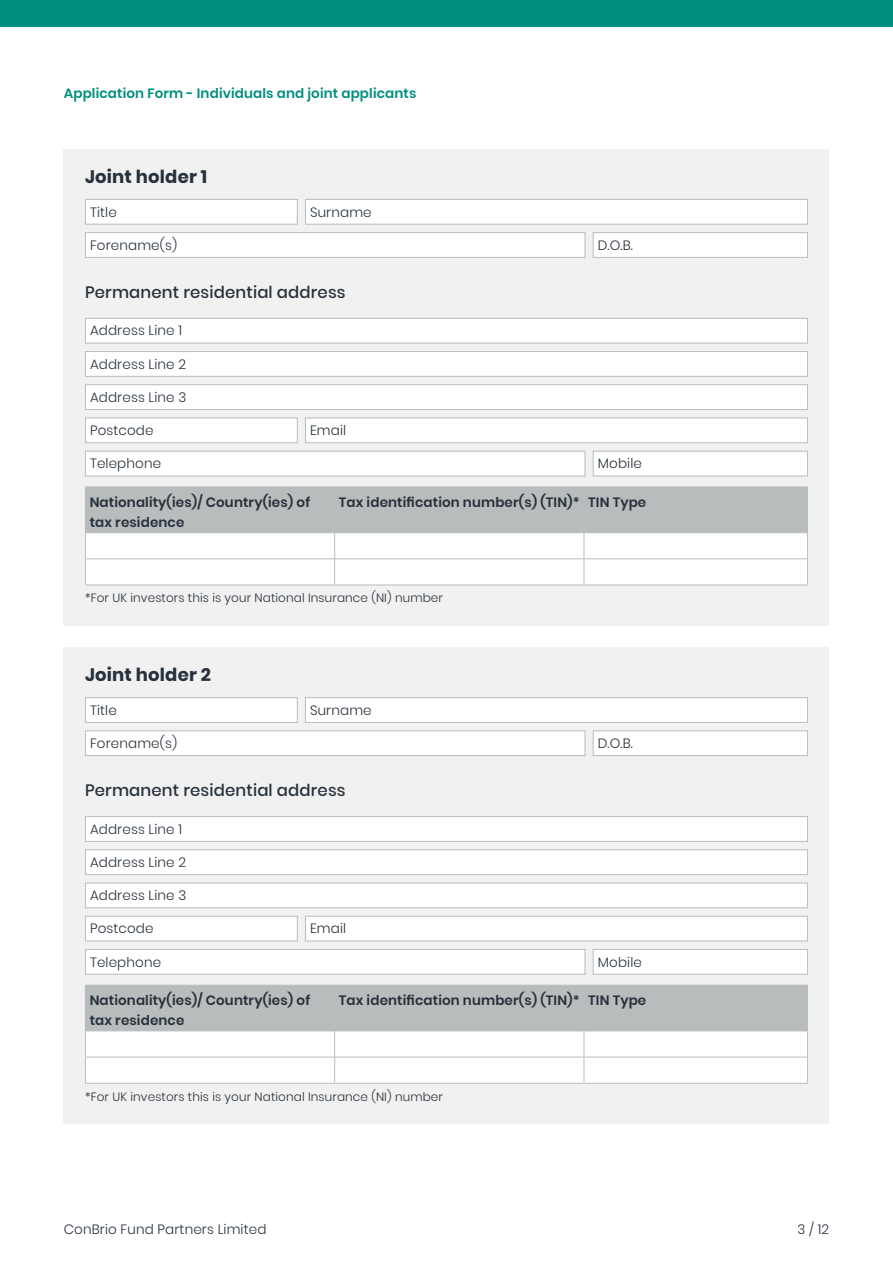
<style>
.page{position:relative;width:893px;height:1263px;background:#fff}
.page>*{position:absolute;margin:0;border:0;box-sizing:border-box;transform-origin:0 0}
.t1{font:700 18px "Poppins";letter-spacing:.01em;color:#27313b}
.t2{font:500 16.5px "Poppins";letter-spacing:.01em;color:#27313b}
.t3{font:300 13.5px "Poppins";letter-spacing:.01em;color:#27313b}
.t4{font:600 13.5px/19.5px "Poppins";letter-spacing:.01em;color:#27313b}
.t5{font:600 13.5px "Poppins";letter-spacing:.01em;color:#00907d}
.t6{font:300 12px "Poppins";letter-spacing:.01em;color:#27313b}
</style>
<div class="page">
<div style="left:0;top:0;width:893px;height:26px;background:#00907d"></div>
<div style="left:64px;top:149px;width:765px;height:477px;background:#f1f1f1"></div>
<div style="left:85px;top:199px;width:212px;height:25px;background:#fff"></div>
<div style="left:85px;top:199px;width:213px;height:26px;border:1px solid #b8bcbc"></div>
<div style="left:305px;top:199px;width:502px;height:25px;background:#fff"></div>
<div style="left:305px;top:199px;width:503px;height:26px;border:1px solid #b8bcbc"></div>
<div style="left:85px;top:233px;width:500px;height:24px;background:#fff"></div>
<div style="left:85px;top:232px;width:500px;height:26px;border:1px solid #b8bcbc"></div>
<div style="left:593px;top:233px;width:214px;height:24px;background:#fff"></div>
<div style="left:593px;top:232px;width:215px;height:26px;border:1px solid #b8bcbc"></div>
<div style="left:85px;top:318px;width:722px;height:25px;background:#fff"></div>
<div style="left:85px;top:318px;width:723px;height:25px;border:1px solid #b8bcbc"></div>
<div style="left:85px;top:352px;width:722px;height:24px;background:#fff"></div>
<div style="left:85px;top:351px;width:723px;height:26px;border:1px solid #b8bcbc"></div>
<div style="left:85px;top:385px;width:722px;height:24px;background:#fff"></div>
<div style="left:85px;top:384px;width:723px;height:26px;border:1px solid #b8bcbc"></div>
<div style="left:85px;top:418px;width:212px;height:25px;background:#fff"></div>
<div style="left:85px;top:418px;width:213px;height:25px;border:1px solid #b8bcbc"></div>
<div style="left:305px;top:418px;width:502px;height:25px;background:#fff"></div>
<div style="left:305px;top:418px;width:503px;height:25px;border:1px solid #b8bcbc"></div>
<div style="left:85px;top:451px;width:500px;height:25px;background:#fff"></div>
<div style="left:85px;top:451px;width:500px;height:25px;border:1px solid #b8bcbc"></div>
<div style="left:593px;top:451px;width:214px;height:25px;background:#fff"></div>
<div style="left:593px;top:451px;width:215px;height:25px;border:1px solid #b8bcbc"></div>
<svg style="left:85px;top:487px;width:723px;height:98px"></svg>
<hr style="left:85px;top:585px;width:250px;height:1px;background:#b8bcbc">
<hr style="left:335px;top:585px;width:249px;height:1px;background:#b8bcbc">
<hr style="left:584px;top:585px;width:224px;height:1px;background:#b8bcbc">
<div style="left:64px;top:647px;width:765px;height:477px;background:#f1f1f1"></div>
<div style="left:85px;top:698px;width:212px;height:24px;background:#fff"></div>
<div style="left:85px;top:697px;width:213px;height:26px;border:1px solid #b8bcbc"></div>
<div style="left:305px;top:698px;width:502px;height:24px;background:#fff"></div>
<div style="left:305px;top:697px;width:503px;height:26px;border:1px solid #b8bcbc"></div>
<div style="left:85px;top:731px;width:500px;height:25px;background:#fff"></div>
<div style="left:85px;top:730px;width:500px;height:26px;border:1px solid #b8bcbc"></div>
<div style="left:593px;top:731px;width:214px;height:25px;background:#fff"></div>
<div style="left:593px;top:730px;width:215px;height:26px;border:1px solid #b8bcbc"></div>
<div style="left:85px;top:816px;width:722px;height:25px;background:#fff"></div>
<div style="left:85px;top:816px;width:723px;height:26px;border:1px solid #b8bcbc"></div>
<div style="left:85px;top:850px;width:722px;height:24px;background:#fff"></div>
<div style="left:85px;top:849px;width:723px;height:26px;border:1px solid #b8bcbc"></div>
<div style="left:85px;top:883px;width:722px;height:25px;background:#fff"></div>
<div style="left:85px;top:883px;width:723px;height:25px;border:1px solid #b8bcbc"></div>
<div style="left:85px;top:916px;width:212px;height:25px;background:#fff"></div>
<div style="left:85px;top:916px;width:213px;height:25px;border:1px solid #b8bcbc"></div>
<div style="left:305px;top:916px;width:502px;height:25px;background:#fff"></div>
<div style="left:305px;top:916px;width:503px;height:25px;border:1px solid #b8bcbc"></div>
<div style="left:85px;top:949px;width:500px;height:25px;background:#fff"></div>
<div style="left:85px;top:949px;width:500px;height:25px;border:1px solid #b8bcbc"></div>
<div style="left:593px;top:949px;width:214px;height:25px;background:#fff"></div>
<div style="left:593px;top:949px;width:215px;height:25px;border:1px solid #b8bcbc"></div>
<svg style="left:85px;top:985px;width:723px;height:98px"></svg>
<hr style="left:85px;top:1083px;width:250px;height:1px;background:#b8bcbc">
<hr style="left:335px;top:1083px;width:249px;height:1px;background:#b8bcbc">
<hr style="left:584px;top:1083px;width:224px;height:1px;background:#b8bcbc">
<p class="t5" style="left:64px;top:86px;width:354px">Application Form - Individuals and joint applicants</p>
<h1 class="t1" style="left:85px;top:166px;width:124px">Joint holder 1</h1>
<p class="t3" style="left:90px;top:204px;width:28px">Title</p>
<p class="t3" style="left:310px;top:204px;width:63px">Surname</p>
<p class="t3" style="left:90px;top:237px;width:89px">Forename(s)</p>
<p class="t3" style="left:598px;top:237px;width:37px">D.O.B.</p>
<p class="t2" style="left:85px;top:282px;width:262px">Permanent residential address</p>
<p class="t3" style="left:90px;top:323px;width:94px">Address Line 1</p>
<p class="t3" style="left:90px;top:356px;width:98px">Address Line 2</p>
<p class="t3" style="left:90px;top:389px;width:98px">Address Line 3</p>
<p class="t3" style="left:90px;top:423px;width:65px">Postcode</p>
<p class="t3" style="left:310px;top:423px;width:38px">Email</p>
<p class="t3" style="left:90px;top:456px;width:73px">Telephone</p>
<p class="t3" style="left:598px;top:456px;width:46px">Mobile</p>
<p class="t4" style="left:90px;top:493px;width:222px">Nationality(ies)/ Country(ies) of tax residence</p>
<p class="t4" style="left:339px;top:493px;width:309px">Tax identification number(s) (TIN)* TIN Type</p>
<p class="t6" style="left:85px;top:591px;width:359px">*For UK investors this is your National Insurance (NI) number</p>
<h1 class="t1" style="left:85px;top:664px;width:127px">Joint holder 2</h1>
<p class="t3" style="left:90px;top:702px;width:28px">Title</p>
<p class="t3" style="left:310px;top:702px;width:63px">Surname</p>
<p class="t3" style="left:90px;top:735px;width:89px">Forename(s)</p>
<p class="t3" style="left:598px;top:735px;width:37px">D.O.B.</p>
<p class="t2" style="left:85px;top:780px;width:262px">Permanent residential address</p>
<p class="t3" style="left:90px;top:821px;width:94px">Address Line 1</p>
<p class="t3" style="left:90px;top:854px;width:98px">Address Line 2</p>
<p class="t3" style="left:90px;top:887px;width:98px">Address Line 3</p>
<p class="t3" style="left:90px;top:921px;width:65px">Postcode</p>
<p class="t3" style="left:310px;top:921px;width:38px">Email</p>
<p class="t3" style="left:90px;top:954px;width:73px">Telephone</p>
<p class="t3" style="left:598px;top:954px;width:46px">Mobile</p>
<p class="t4" style="left:90px;top:991px;width:222px">Nationality(ies)/ Country(ies) of tax residence</p>
<p class="t4" style="left:339px;top:991px;width:309px">Tax identification number(s) (TIN)* TIN Type</p>
<p class="t6" style="left:85px;top:1089px;width:359px">*For UK investors this is your National Insurance (NI) number</p>
<p class="t3" style="left:64px;top:1222px;width:204px">ConBrio Fund Partners Limited</p>
<p class="t3" style="left:797px;top:1222px;width:33px">3 / 12</p>
</div>
